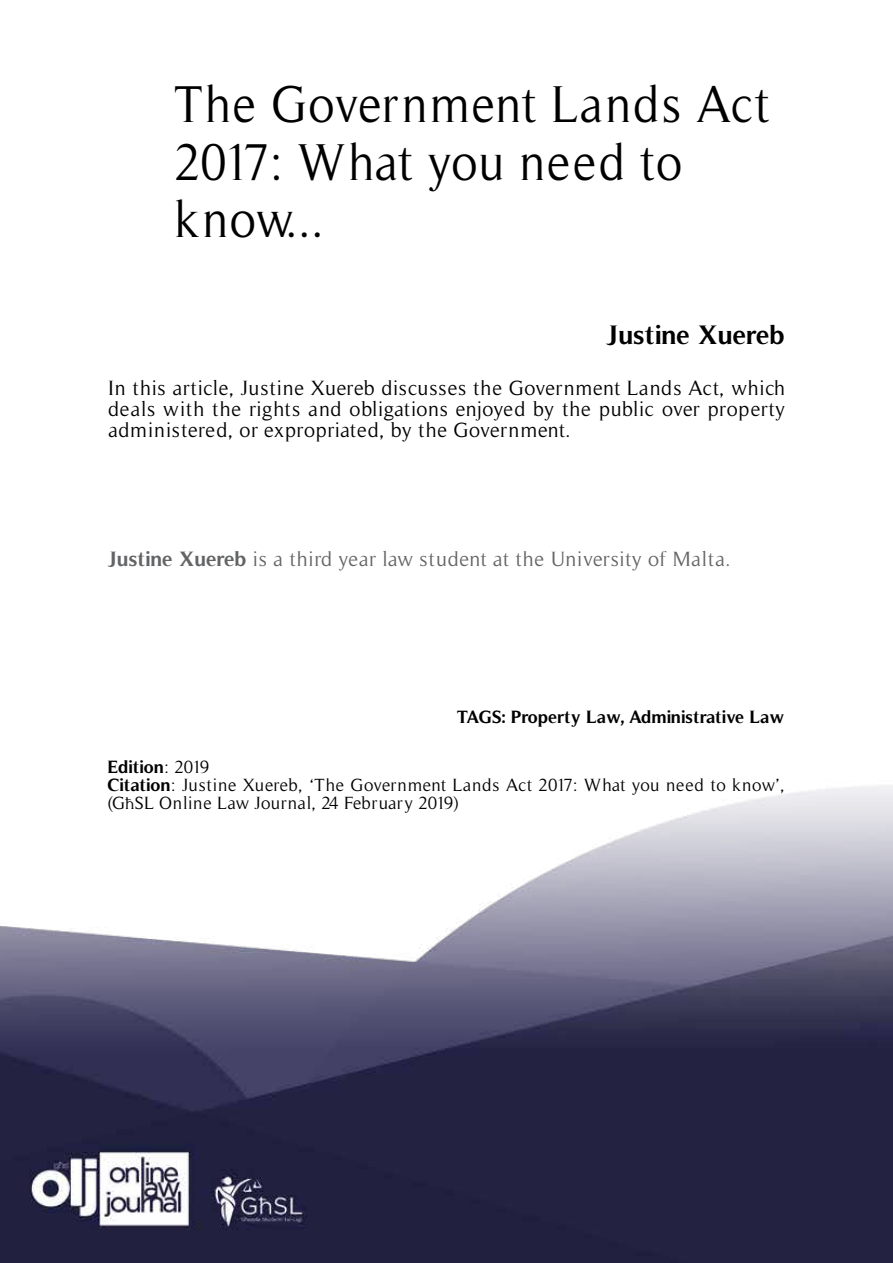
<style>
.page{position:relative;width:893px;height:1263px;background:#fff}
.page>*{position:absolute;margin:0;border:0;box-sizing:border-box;transform-origin:0 0}
.t1{font:52.8px/57.6px "Timeless";letter-spacing:.025em;color:#000;scale:.95 1}
.t2{font:700 27px "Timeless";color:#000}
.t3{font:21px/21px "Timeless";letter-spacing:.03em;color:#000;text-align:justify}
.t4{font:21px "Timeless";letter-spacing:.025em;color:#636466}
.t5{font:18px/18px "Timeless";letter-spacing:.03em;color:#000}
.t6{font:700 18px "Timeless";color:#000}
.s1{font-weight:700}
.s2{font-family:"Forum"}
</style>
<div class="page">
<img style="left:0;top:786px;width:893px;height:477px">
<h1 class="t1" style="left:174px;top:76px;width:628px">The Government Lands Act<br>2017: What you need to know...</h1>
<p class="t2" style="left:607px;top:318px;width:180px">Justine Xuereb</p>
<p class="t3" style="left:108px;top:377px;width:678px">In this article, Justine Xuereb discusses the Government Lands Act, which deals with the rights and obligations enjoyed by the public over property administered, or expropriated, by the Government.</p>
<p class="t4" style="left:108px;top:547px;width:624px"><span class="s1">Justine Xuereb</span> is a third year law student at the University of Malta.</p>
<p class="t6" style="left:457px;top:706px;width:329px">TAGS: Property Law, Administrative Law</p>
<p class="t5" style="left:108px;top:758px;width:678px"><span class="s1">Edition</span>: 2019<br><span class="s1">Citation</span>: Justine Xuereb, ‘The Government Lands Act 2017: What you need to know’, (G<span class="s2">ħ</span>SL Online Law Journal, 24 February 2019)</p>
</div>
